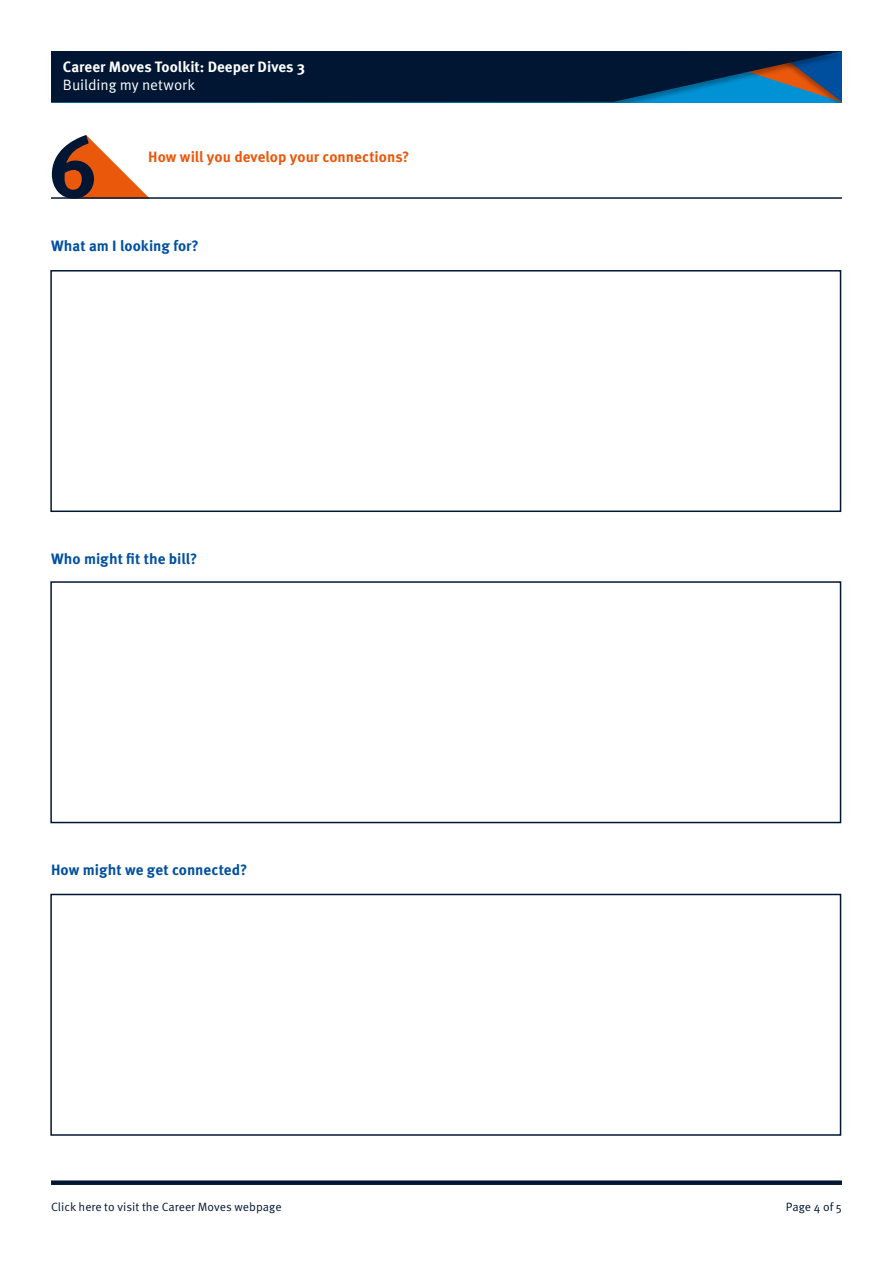
<style>
.page{position:relative;width:893px;height:1263px;background:#fff}
.page>*{position:absolute;margin:0;border:0;box-sizing:border-box;transform-origin:0 0}
.t1{font:700 15px "Meta OT";color:#004f9f}
.t2{font:700 15px "Meta OT";color:#ea580c}
.t3{font:700 15px "Meta OT";color:#fff}
.t4{font:15px "Meta OT Norm";letter-spacing:-.005em;color:#fff}
.t5{font:12px "Meta OT Norm";color:#001633}
</style>
<div class="page">
<div style="left:51px;top:1180px;width:791px;height:5px;background:#001633"></div>
<svg style="left:51px;top:51px;width:791px;height:51px;background:#052342"></svg>
<svg style="left:52px;top:135px;width:96px;height:62px"></svg>
<hr style="left:51px;top:197px;width:791px;height:2px;background:#001633">
<div style="left:50px;top:270px;width:791px;height:242px;background:#fff;border:2px solid #001633"></div>
<div style="left:50px;top:581px;width:791px;height:242px;background:#fff;border:2px solid #001633"></div>
<div style="left:50px;top:894px;width:791px;height:242px;background:#fff;border:2px solid #001633"></div>
<p class="t3" style="left:63px;top:57px;width:244px">Career Moves Toolkit: Deeper Dives 3</p>
<p class="t4" style="left:63px;top:76px;width:134px">Building my network</p>
<p class="t2" style="left:148px;top:147px;width:263px">How will you develop your connections?</p>
<p class="t1" style="left:51px;top:236px;width:149px">What am I looking for?</p>
<p class="t1" style="left:51px;top:549px;width:148px">Who might fit the bill?</p>
<p class="t1" style="left:51px;top:861px;width:198px">How might we get connected?</p>
<p class="t5" style="left:51px;top:1199px;width:232px">Click here to visit the Career Moves webpage</p>
<p class="t5" style="left:786px;top:1199px;width:58px">Page 4 of 5</p>
</div>
